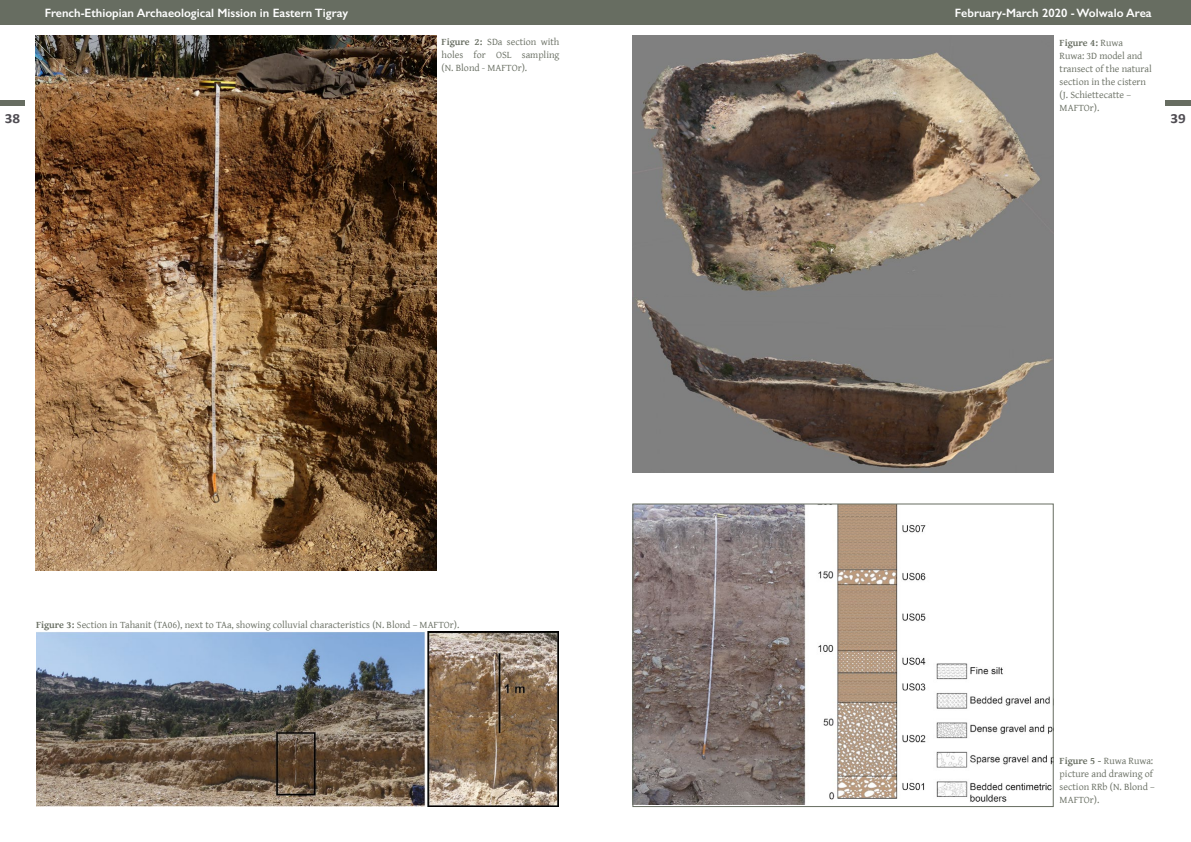
<style>
.page{position:relative;width:1191px;height:842px;background:#fff}
.page>*{position:absolute;margin:0;border:0;box-sizing:border-box;transform-origin:0 0}
.t1{font:700 14px "Calibri";color:#4f4c52;scale:1.08 1}
.t2{font:600 12.1px "Gill Sans";color:#fff}
.t3{font:10px/13px "Gentium";color:#676d61}
.s1{font-family:"Gentium Basic";font-weight:700}
</style>
<div class="page">
<div style="left:0;top:0;width:595px;height:25px;background:#676d61"></div>
<div style="left:595px;top:0;width:595px;height:25px;background:#676d61"></div>
<div style="left:1165px;top:100px;width:25px;height:6px;background:#676d61"></div>
<div style="left:0;top:100px;width:25px;height:6px;background:#676d61"></div>
<img style="left:35px;top:35px;width:402px;height:535px">
<img style="left:37px;top:631px;width:521px;height:175px">
<img style="left:635px;top:506px;width:416px;height:299px">
<div style="left:633px;top:504px;width:420px;height:303px;border:1px solid #676d61"></div>
<img style="left:633px;top:35px;width:420px;height:437px">
<p class="t2" style="left:45px;top:6px;width:305px">French-Ethiopian Archaeological Mission in Eastern Tigray</p>
<p class="t2" style="left:954px;top:6px;width:198px">February-March 2020 - Wolwalo Area</p>
<p class="t3" style="left:441px;top:35px;width:119px;text-align:justify"><span class="s1">Figure 2:</span> SDa section with holes for OSL sampling (N. Blond - MAFTOr).</p>
<p class="t3" style="left:1059px;top:36px;width:94px"><span class="s1">Figure 4:</span> Ruwa<br>Ruwa: 3D model and transect of the natural section in the cistern (J. Schiettecatte –<br>MAFTOr).</p>
<h1 class="t1" style="left:5px;top:109px;width:16px">38</h1>
<h1 class="t1" style="left:1170px;top:109px;width:16px">39</h1>
<p class="t3" style="left:36px;top:617px;width:425px"><span class="s1">Figure 3:</span> Section in Tahanit (TA06), next to TAa, showing colluvial characteristics (N. Blond – MAFTOr).</p>
<p class="t3" style="left:1059px;top:753px;width:97px"><span class="s1">Figure 5 -</span> Ruwa Ruwa: picture and drawing of section RRb (N. Blond –<br>MAFTOr).</p>
</div>
